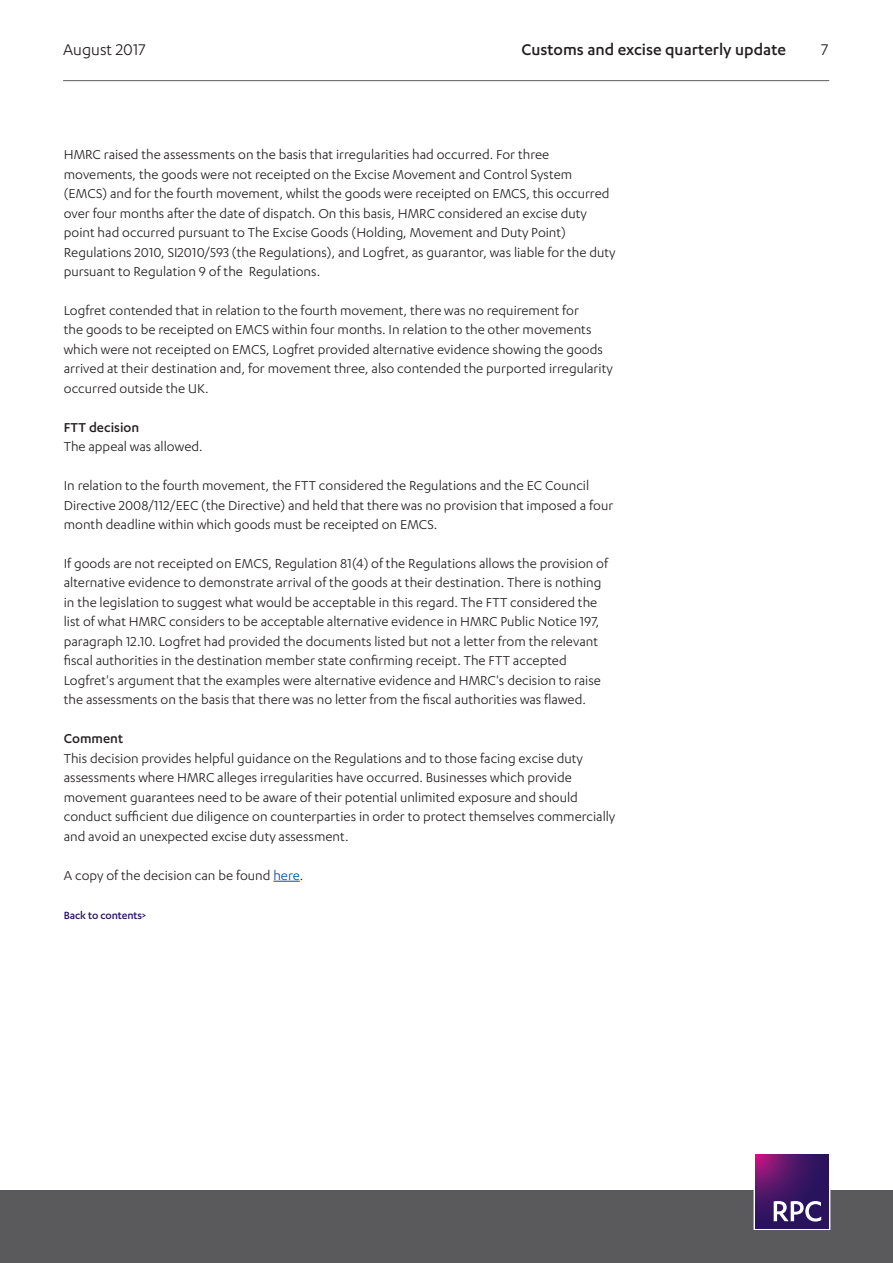
<style>
.page{position:relative;width:893px;height:1263px;background:#fff}
.page>*{position:absolute;margin:0;border:0;box-sizing:border-box;transform-origin:0 0}
.t1{font:500 18px "Karbon";color:#231f20}
.t2{font:18px "Karbon";color:#231f20}
.Body{font:15px/19.5px "Karbon";color:#231f20}
.Heading_3{font:500 15px "Karbon";color:#231f20}
.Body-2{font:500 12px "Karbon";letter-spacing:-.01em;color:#29135d}
.s1{color:#01519a}
</style>
<div class="page">
<hr style="left:63px;top:80px;width:766px;height:1px;background:#5a5a5d">
<div style="left:0;top:1191px;width:893px;height:72px;background:#5a5a5d"></div>
<div style="left:754px;top:1153px;width:76px;height:77px;border:1px solid #fff"></div>
<svg style="left:755px;top:1155px;width:74px;height:73px;background:#461565"></svg>
<svg style="left:774px;top:1201px;width:47px;height:20px"></svg>
<svg style="left:273px;top:881px;width:27px;height:1px"></svg>
<p class="t2" style="left:63px;top:39px;width:84px">August 2017</p>
<p class="t1" style="left:521px;top:39px;width:266px">Customs and excise quarterly update</p>
<p class="t2" style="left:821px;top:39px;width:9px">7</p>
<p class="Body" style="left:64px;top:144px;width:553px">HMRC raised the assessments on the basis that irregularities had occurred. For three movements, the goods were not receipted on the Excise Movement and Control System (EMCS) and for the fourth movement, whilst the goods were receipted on EMCS, this occurred over four months after the date of dispatch. On this basis, HMRC considered an excise duty point had occurred pursuant to The Excise Goods (Holding, Movement and Duty Point)<br>Regulations 2010, SI2010/593 (the Regulations), and Logfret, as guarantor, was liable for the duty pursuant to Regulation 9 of the Regulations.</p>
<p class="Body" style="left:64px;top:300px;width:550px">Logfret contended that in relation to the fourth movement, there was no requirement for<br>the goods to be receipted on EMCS within four months. In relation to the other movements which were not receipted on EMCS, Logfret provided alternative evidence showing the goods arrived at their destination and, for movement three, also contended the purported irregularity occurred outside the UK.</p>
<p class="Heading_3" style="left:64px;top:419px;width:77px">FTT decision</p>
<p class="Body" style="left:64px;top:436px;width:140px">The appeal was allowed.</p>
<p class="Body" style="left:64px;top:475px;width:551px">In relation to the fourth movement, the FTT considered the Regulations and the EC Council<br>Directive 2008/112/EEC (the Directive) and held that there was no provision that imposed a four month deadline within which goods must be receipted on EMCS.</p>
<p class="Body" style="left:64px;top:553px;width:546px">If goods are not receipted on EMCS, Regulation 81(4) of the Regulations allows the provision of alternative evidence to demonstrate arrival of the goods at their destination. There is nothing in the legislation to suggest what would be acceptable in this regard. The FTT considered the list of what HMRC considers to be acceptable alternative evidence in HMRC Public Notice 197, paragraph 12.10. Logfret had provided the documents listed but not a letter from the relevant fiscal authorities in the destination member state confirming receipt. The FTT accepted Logfret's argument that the examples were alternative evidence and HMRC's decision to raise the assessments on the basis that there was no letter from the fiscal authorities was flawed.</p>
<p class="Heading_3" style="left:64px;top:730px;width:61px">Comment</p>
<p class="Body" style="left:64px;top:748px;width:553px">This decision provides helpful guidance on the Regulations and to those facing excise duty assessments where HMRC alleges irregularities have occurred. Businesses which provide movement guarantees need to be aware of their potential unlimited exposure and should conduct sufficient due diligence on counterparties in order to protect themselves commercially and avoid an unexpected excise duty assessment.</p>
<p class="Body" style="left:64px;top:865px;width:241px">A copy of the decision can be found <span class="s1">here</span>.</p>
<p class="Body-2" style="left:64px;top:908px;width:84px">Back to contents&gt;</p>
</div>
